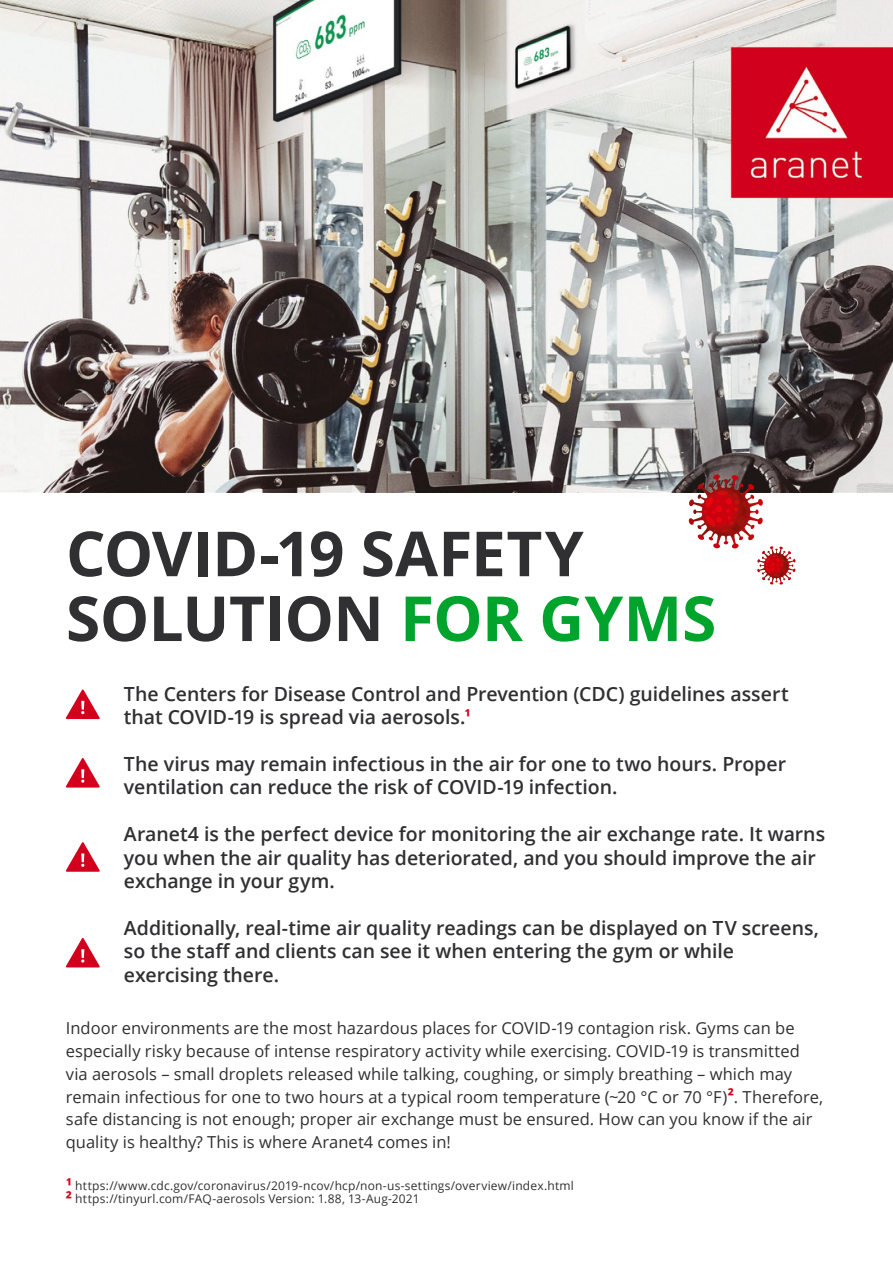
<style>
.page{position:relative;width:893px;height:1263px;background:#fff}
.page>*{position:absolute;margin:0;border:0;box-sizing:border-box;transform-origin:0 0}
.t1{font:700 62.25px/64.8px "Open Sans";letter-spacing:-.01em;color:#302f32}
.t2{font:600 19.5px/23.4px "Open Sans";letter-spacing:-.005em;color:#302f32}
.t3{font:16.5px/22.8px "Open Sans";color:#302f32}
.t4{font:12px/13.8px "Open Sans";letter-spacing:.015em;color:#302f32}
.s1{color:#00a42c}
.s2{font-weight:700;font-size:16.5px;color:#d2001d}
</style>
<div class="page">
<img style="left:0;top:0;width:893px;height:492px">
<svg style="left:66px;top:689px;width:34px;height:30px"></svg>
<svg style="left:66px;top:842px;width:34px;height:30px"></svg>
<svg style="left:66px;top:938px;width:34px;height:29px"></svg>
<svg style="left:66px;top:758px;width:34px;height:29px"></svg>
<svg style="left:688px;top:474px;width:108px;height:111px"></svg>
<h1 class="t1" style="left:66px;top:520px;width:652px">COVID-19 SAFETY<br>SOLUTION <span class="s1">FOR GYMS</span></h1>
<p class="t2" style="left:124px;top:681px;width:666px">The Centers for Disease Control and Prevention (CDC) guidelines assert that COVID-19 is spread via aerosols.<sup>¹</sup></p>
<p class="t2" style="left:124px;top:752px;width:664px">The virus may remain infectious in the air for one to two hours. Proper ventilation can reduce the risk of COVID-19 infection.</p>
<p class="t2" style="left:124px;top:822px;width:703px">Aranet4 is the perfect device for monitoring the air exchange rate. It warns you when the air quality has deteriorated, and you should improve the air exchange in your gym.</p>
<p class="t2" style="left:124px;top:915px;width:696px">Additionally, real-time air quality readings can be displayed on TV screens, so the staff and clients can see it when entering the gym or while exercising there.</p>
<p class="t3" style="left:66px;top:1016px;width:759px">Indoor environments are the most hazardous places for COVID-19 contagion risk. Gyms can be especially risky because of intense respiratory activity while exercising. COVID-19 is transmitted via aerosols – small droplets released while talking, coughing, or simply breathing – which may remain infectious for one to two hours at a typical room temperature (~20 °C or 70 °F)<sup>²</sup>. Therefore, safe distancing is not enough; proper air exchange must be ensured. How can you know if the air quality is healthy? This is where Aranet4 comes in!</p>
<p class="t4" style="left:66px;top:1178px;width:510px"><span class="s2">¹</span> https://www.cdc.gov/coronavirus/2019-ncov/hcp/non-us-settings/overview/index.html<br><span class="s2">²</span> https://tinyurl.com/FAQ-aerosols Version: 1.88, 13-Aug-2021</p>
</div>
